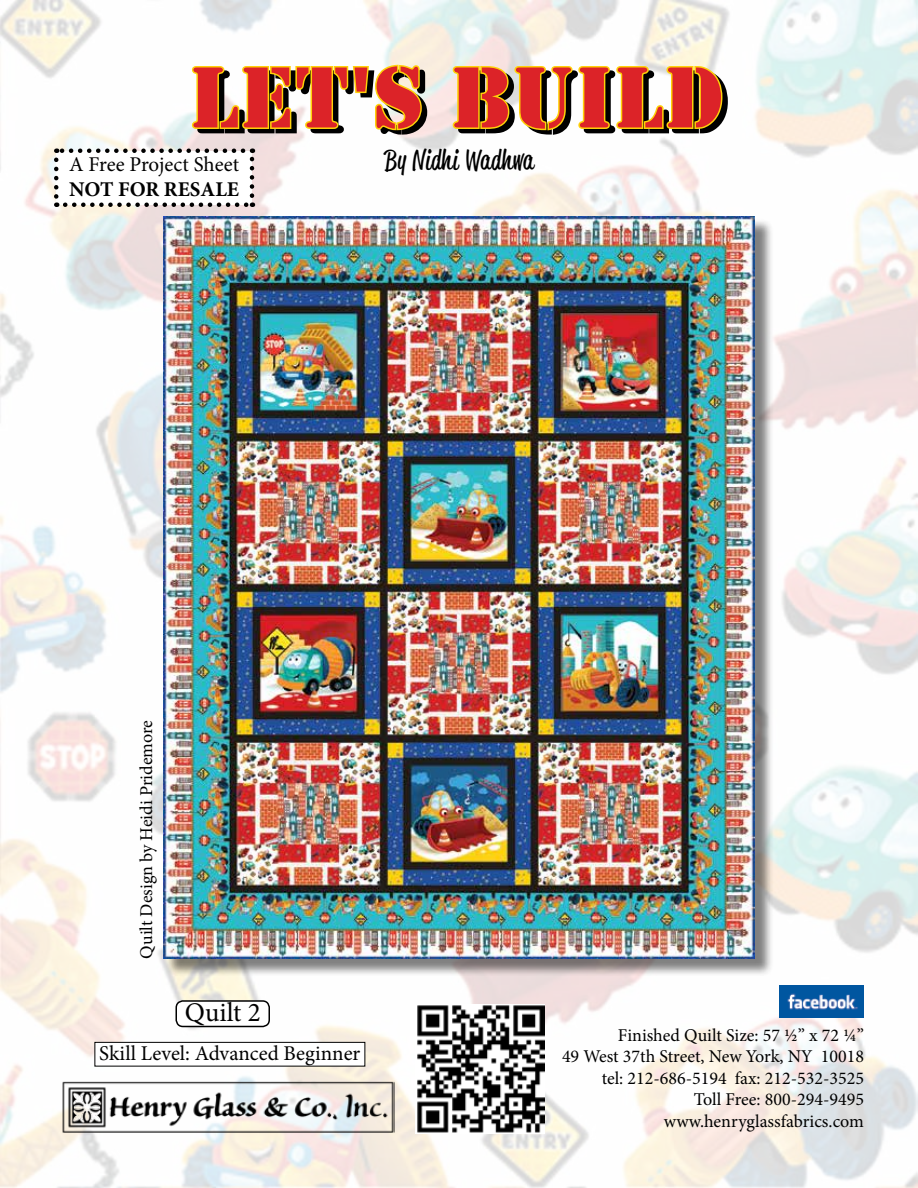
<style>
.page{position:relative;width:918px;height:1188px;background:#fff}
.page>*{position:absolute;margin:0;border:0;box-sizing:border-box;transform-origin:0 0}
.t1{font:90px "Stencil";letter-spacing:.025em;color:#000}
.t2{font:27px "Reklame Script Regular DEMO";letter-spacing:.025em;color:#000}
.t3{font:27px "Minion Pro";letter-spacing:.005em;color:#000}
.t4{font:21px "Minion Pro";color:#000}
.t5{font:700 21px "Minion Pro";color:#000}
.t6{font:18px/21.6px "Minion Pro";color:#000;text-align:right}
.s1{color:#dc2328}
</style>
<div class="page">
<img style="left:0;top:0;width:918px;height:1188px">
<svg style="left:190px;top:63px;width:239px;height:73px"></svg>
<svg style="left:450px;top:64px;width:279px;height:73px"></svg>
<img style="left:416px;top:1004px;width:128px;height:129px">
<img style="left:780px;top:986px;width:84px;height:31px">
<img style="left:62px;top:1080px;width:332px;height:54px">
<div style="left:176px;top:1001px;width:93px;height:25px;background:#fff;border-radius:7px"></div>
<div style="left:176px;top:1000px;width:94px;height:27px;border:2px solid #000;border-radius:7px"></div>
<div style="left:95px;top:1042px;width:270px;height:24px;background:#fff"></div>
<div style="left:94px;top:1042px;width:271px;height:24px;border:1px solid #000"></div>
<div style="left:56px;top:151px;width:196px;height:54px;background:#fff"></div>
<svg style="left:54px;top:160px;width:4px;height:47px"></svg>
<svg style="left:65px;top:202px;width:188px;height:5px"></svg>
<svg style="left:250px;top:148px;width:4px;height:48px"></svg>
<svg style="left:56px;top:148px;width:187px;height:5px"></svg>
<div style="left:165px;top:218px;width:608px;height:759px;background:#000;opacity:.5"></div>
<img style="left:163px;top:216px;width:592px;height:743px">
<h1 class="t1" style="left:195px;top:50px;width:529px">LET'S BUIL<span class="s1">D</span></h1>
<p class="t4" style="left:69px;top:150px;width:171px">A Free Project Sheet</p>
<p class="t5" style="left:69px;top:175px;width:172px">NOT FOR RESALE</p>
<h2 class="t2" style="left:385px;top:148px;width:150px">By Nidhi Wadhwa</h2>
<p class="t6" style="left:136px;top:958px;width:240px;rotate:-90deg">Quilt Design by Heidi Pridemore</p>
<h2 class="t3" style="left:185px;top:995px;width:77px">Quilt 2</h2>
<p class="t4" style="left:99px;top:1039px;width:263px">Skill Level: Advanced Beginner</p>
<p class="t6" style="left:562px;top:1024px;width:303px">Finished Quilt Size: 57 ½” x 72 ¼”<br>49 West 37th Street, New York, NY 10018 tel: 212-686-5194 fax: 212-532-3525<br>Toll Free: 800-294-9495 www.henryglassfabrics.com</p>
</div>
